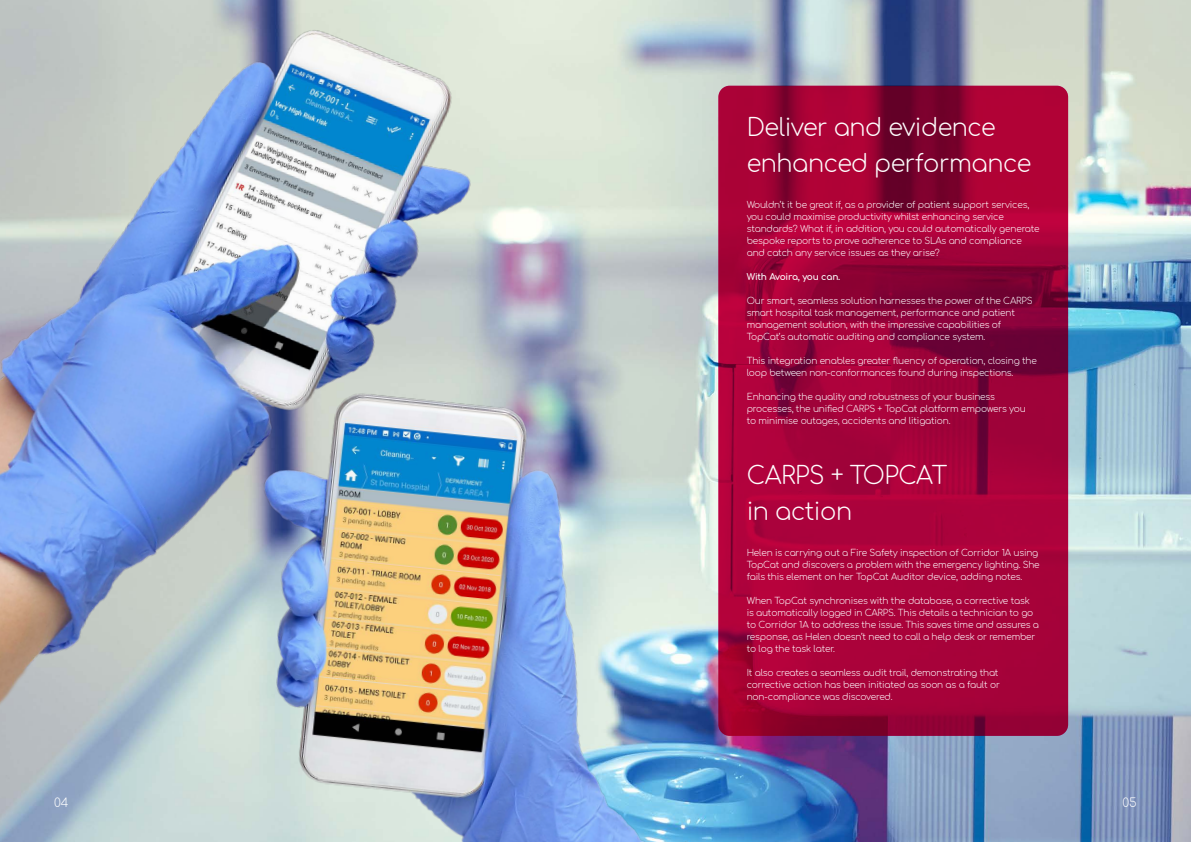
<style>
.page{position:relative;width:1191px;height:842px;background:#fff}
.page>*{position:absolute;margin:0;border:0;box-sizing:border-box;transform-origin:0 0}
.Avoira_body_copy{font:300 24px/36px "Comfortaa";letter-spacing:-.02em;color:#fff}
._2019_Avoira_Page_Nu{font:300 12px "Comfortaa";color:#fff}
.Avoira_body_copy-2{font:300 9px/12px "Comfortaa";letter-spacing:-.02em;color:#fff}
.Avoira_body_copy-3{font:700 9px "Comfortaa";letter-spacing:-.02em;color:#fff}
</style>
<div class="page">
<img style="left:746px;top:0;width:445px;height:842px">
<img style="left:0;top:0;width:746px;height:842px">
<img style="left:33px;top:277px;width:890px;height:565px">
<svg style="left:718px;top:86px;width:350px;height:650px;background:#a00137"></svg>
<p class="_2019_Avoira_Page_Nu" style="left:54px;top:791px;width:16px">04</p>
<p class="Avoira_body_copy" style="left:746px;top:106px;width:286px">Deliver and evidence enhanced performance</p>
<p class="Avoira_body_copy-2" style="left:746px;top:198px;width:294px">Wouldn’t it be great if, as a provider of patient support services, you could maximise productivity whilst enhancing service standards? What if, in addition, you could automatically generate bespoke reports to prove adherence to SLAs and compliance and catch any service issues as they arise?</p>
<p class="Avoira_body_copy-3" style="left:746px;top:269px;width:95px">With Avoira, you can.</p>
<p class="Avoira_body_copy-2" style="left:746px;top:294px;width:287px">Our smart, seamless solution harnesses the power of the CARPS smart hospital task management, performance and patient management solution, with the impressive capabilities of TopCat’s automatic auditing and compliance system.</p>
<p class="Avoira_body_copy-2" style="left:746px;top:354px;width:292px">This integration enables greater fluency of operation, closing the loop between non-conformances found during inspections.</p>
<p class="Avoira_body_copy-2" style="left:746px;top:390px;width:280px">Enhancing the quality and robustness of your business processes, the unified CARPS + TopCat platform empowers you to minimise outages, accidents and litigation.</p>
<p class="Avoira_body_copy" style="left:746px;top:454px;width:202px">CARPS + TOPCAT in action</p>
<p class="Avoira_body_copy-2" style="left:746px;top:546px;width:294px">Helen is carrying out a Fire Safety inspection of Corridor 1A using<br>TopCat and discovers a problem with the emergency lighting. She fails this element on her TopCat Auditor device, adding notes.</p>
<p class="Avoira_body_copy-2" style="left:746px;top:594px;width:294px">When TopCat synchronises with the database, a corrective task is automatically logged in CARPS. This details a technician to go to Corridor 1A to address the issue. This saves time and assures a response, as Helen doesn’t need to call a help desk or remember to log the task later.</p>
<p class="Avoira_body_copy-2" style="left:746px;top:666px;width:255px">It also creates a seamless audit trail, demonstrating that corrective action has been initiated as soon as a fault or non-compliance was discovered.</p>
<p class="_2019_Avoira_Page_Nu" style="left:1122px;top:791px;width:16px">05</p>
</div>
